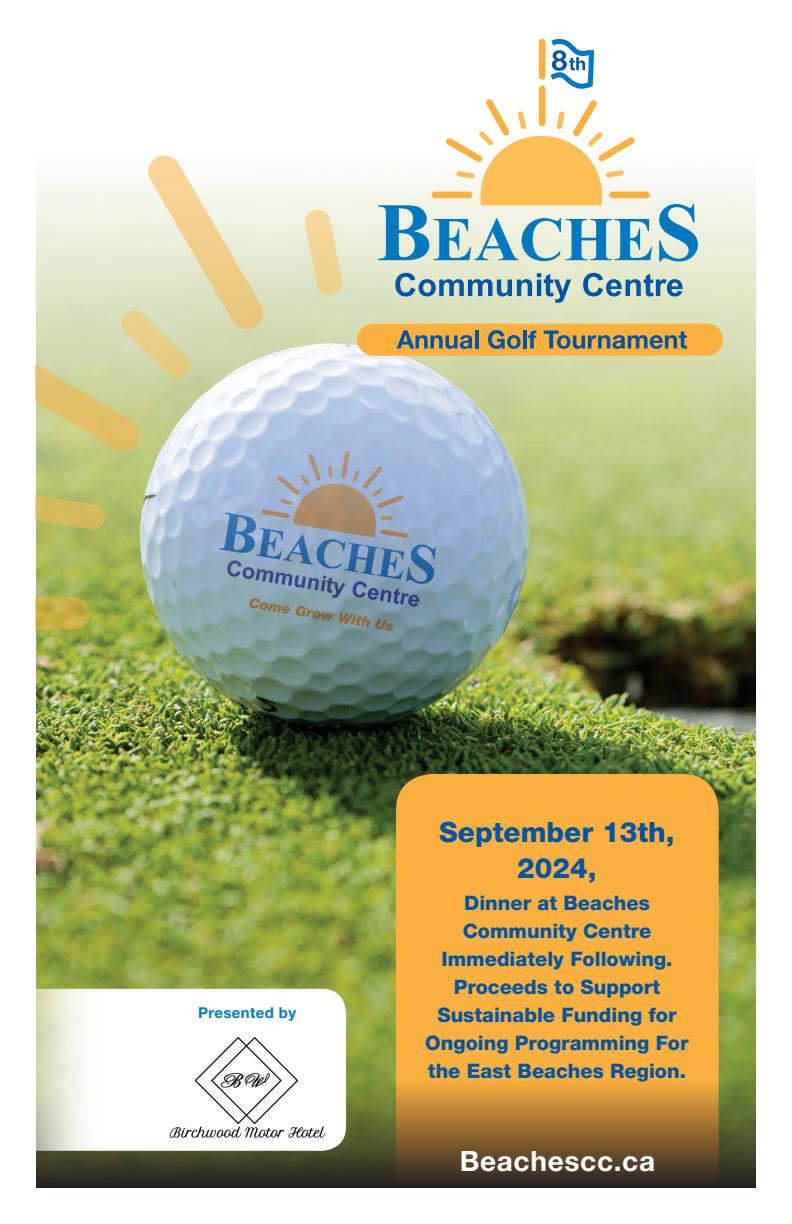
<style>
.page{position:relative;width:792px;height:1224px;background:#fff}
.page>*{position:absolute;margin:0;border:0;box-sizing:border-box;transform-origin:0 0}
.t1{font:800 28px/36px "Helvetica Neue LT Std";color:#0155a5;text-align:center}
.t2{font:700 28px "Helvetica Neue LT Std";letter-spacing:.025em;color:#fff}
.t3{font:800 20px/28px "Helvetica Neue LT Std";color:#0155a5;text-align:center}
.t4{font:700 15px "Helvetica Neue LT Std";letter-spacing:.025em;color:#0079c2}
</style>
<div class="page">
<img style="left:36px;top:175px;width:720px;height:905px">
<div style="left:396px;top:774px;width:323px;height:306px;background:#fbb03f"></div>
<svg style="left:36px;top:1080px;width:720px;height:108px;background:#725b2c"></svg>
<svg style="left:35px;top:597px;width:55px;height:33px;background:#c4ae45"></svg>
<svg style="left:35px;top:493px;width:71px;height:37px;background:#c6bc61"></svg>
<svg style="left:35px;top:155px;width:230px;height:296px;background:#e1e1be"></svg>
<svg style="left:304px;top:208px;width:39px;height:87px;background:#edddad"></svg>
<div style="left:357px;top:324px;width:366px;height:32px;background:#fbb03f;border-radius:16px"></div>
<svg style="left:659px;top:204px;width:39px;height:58px;background:#83bbd1"></svg>
<svg style="left:395px;top:273px;width:176px;height:30px;background:#9cbabc"></svg>
<svg style="left:583px;top:273px;width:100px;height:24px;background:#8bafba"></svg>
<svg style="left:378px;top:99px;width:274px;height:162px"></svg>
<svg style="left:397px;top:331px;width:76px;height:18px"></svg>
<hr style="left:475px;top:331px;width:4px;height:18px;background:#0155a5">
<svg style="left:488px;top:330px;width:33px;height:19px"></svg>
<hr style="left:523px;top:331px;width:4px;height:18px;background:#0155a5">
<svg style="left:528px;top:331px;width:8px;height:18px"></svg>
<svg style="left:544px;top:331px;width:143px;height:18px"></svg>
<div style="left:539px;top:86px;width:7px;height:40px;background:#fbb03f;border-radius:3px"></div>
<div style="left:539px;top:39px;width:7px;height:41px;background:#fbb03f;border-radius:3px"></div>
<svg style="left:545px;top:38px;width:49px;height:54px"></svg>
<svg style="left:0;top:989px;width:346px;height:162px"></svg>
<img style="left:158px;top:1028px;width:178px;height:114px">
<p class="t4" style="left:198px;top:1003px;width:100px">Presented by</p>
<h1 class="t1" style="left:439px;top:814px;width:237px">September 13th,<br>2024,</h1>
<p class="t3" style="left:425px;top:889px;width:265px">Dinner at Beaches<br>Community Centre<br>Immediately Following.<br>Proceeds to Support<br>Sustainable Funding for<br>Ongoing Programming For the East Beaches Region.</p>
<h1 class="t2" style="left:460px;top:1144px;width:197px">Beachescc.ca</h1>
</div>
